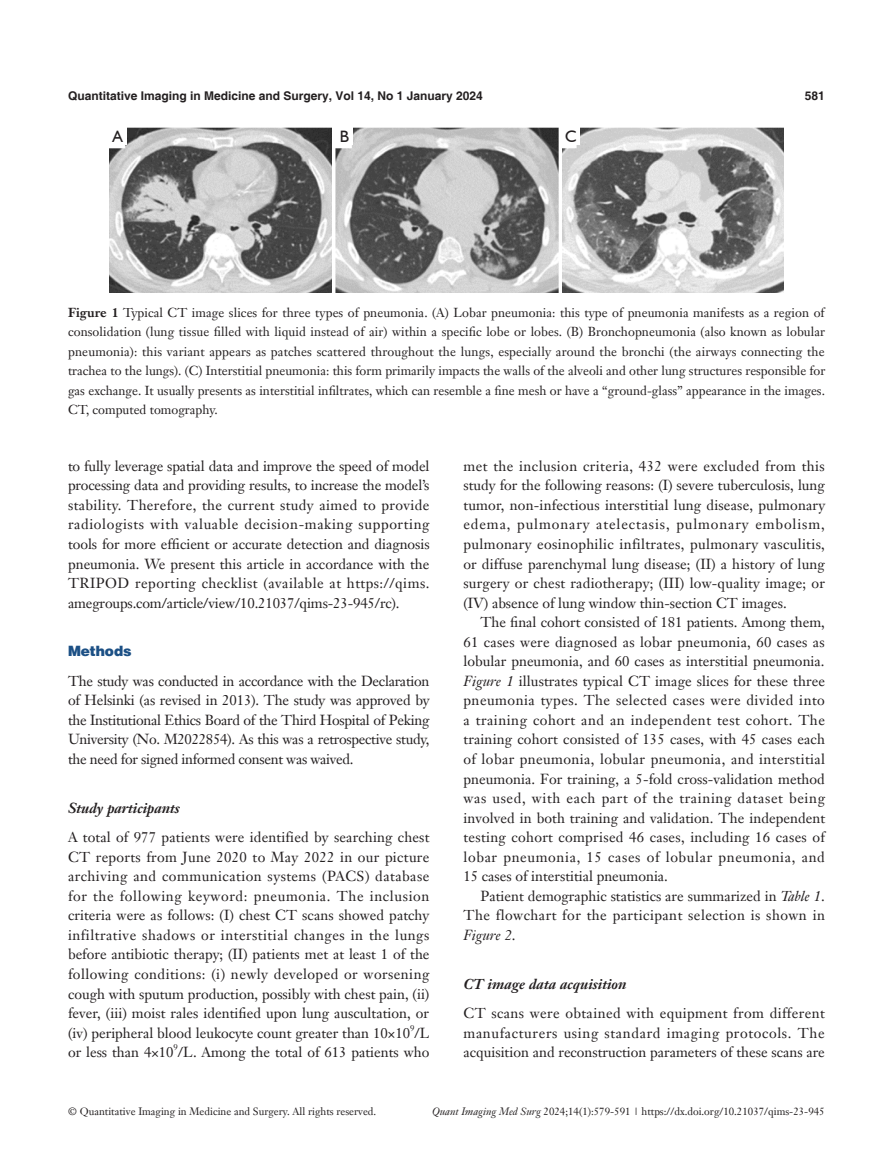
<style>
.page{position:relative;width:893px;height:1170px;background:#fff}
.page>*{position:absolute;margin:0;border:0;box-sizing:border-box;transform-origin:0 0}
.t1{font:16.5px "Humanist 521 BT";color:#231f20}
.t2{font:14.25px/19.5px "Janson Text LT";color:#231f20;text-align:justify}
.t3{font:italic 700 14.25px "Janson Text LT";color:#231f20}
.t4{font:900 14.25px "Helvetica";color:#1c5085}
.t5{font:12.75px/19.5px "Janson Text LT";color:#231f20;text-align:justify}
.t6{font:700 12px "Helvetica";color:#231f20}
.t7{font:10.5px "Janson Text LT";color:#231f20}
.t8{font:8.25px "Janson Text LT";color:#231f20}
.s1{font-weight:700}
.s2{font-style:italic}
</style>
<div class="page">
<img style="left:109px;top:128px;width:223px;height:165px">
<img style="left:336px;top:128px;width:222px;height:165px">
<img style="left:562px;top:128px;width:222px;height:165px">
<div style="left:109px;top:128px;width:17px;height:17px;background:#fff"></div>
<div style="left:336px;top:128px;width:17px;height:17px;background:#fff"></div>
<div style="left:562px;top:128px;width:17px;height:17px;background:#fff"></div>
<p class="t6" style="left:68px;top:88px;width:416px">Quantitative Imaging in Medicine and Surgery, Vol 14, No 1 January 2024</p>
<p class="t6" style="left:805px;top:88px;width:22px">581</p>
<p class="t1" style="left:113px;top:126px;width:12px">A</p>
<p class="t1" style="left:340px;top:126px;width:11px">B</p>
<p class="t1" style="left:565px;top:126px;width:13px">C</p>
<p class="t5" style="left:68px;top:302px;width:759px"><span class="s1">Figure 1</span> Typical CT image slices for three types of pneumonia. (A) Lobar pneumonia: this type of pneumonia manifests as a region of consolidation (lung tissue filled with liquid instead of air) within a specific lobe or lobes. (B) Bronchopneumonia (also known as lobular pneumonia): this variant appears as patches scattered throughout the lungs, especially around the bronchi (the airways connecting the trachea to the lungs). (C) Interstitial pneumonia: this form primarily impacts the walls of the alveoli and other lung structures responsible for gas exchange. It usually presents as interstitial infiltrates, which can resemble a fine mesh or have a “ground-glass” appearance in the images.<br>CT, computed tomography.</p>
<p class="t2" style="left:68px;top:456px;width:363px">to fully leverage spatial data and improve the speed of model processing data and providing results, to increase the model’s stability. Therefore, the current study aimed to provide radiologists with valuable decision-making supporting tools for more efficient or accurate detection and diagnosis pneumonia. We present this article in accordance with the TRIPOD reporting checklist (available at https://qims. amegroups.com/article/view/10.21037/qims-23-945/rc).</p>
<p class="t4" style="left:68px;top:642px;width:65px">Methods</p>
<p class="t2" style="left:68px;top:671px;width:363px">The study was conducted in accordance with the Declaration of Helsinki (as revised in 2013). The study was approved by the Institutional Ethics Board of the Third Hospital of Peking University (No. M2022854). As this was a retrospective study, the need for signed informed consent was waived.</p>
<p class="t3" style="left:68px;top:798px;width:113px">Study participants</p>
<p class="t2" style="left:68px;top:827px;width:363px">A total of 977 patients were identified by searching chest CT reports from June 2020 to May 2022 in our picture archiving and communication systems (PACS) database for the following keyword: pneumonia. The inclusion criteria were as follows: (I) chest CT scans showed patchy infiltrative shadows or interstitial changes in the lungs before antibiotic therapy; (II) patients met at least 1 of the following conditions: (i) newly developed or worsening cough with sputum production, possibly with chest pain, (ii) fever, (iii) moist rales identified upon lung auscultation, or (iv) peripheral blood leukocyte count greater than 10×10 /L</p>
<p class="t8" style="left:410px;top:1022px;width:6px">9</p>
<p class="t2" style="left:68px;top:1042px;width:363px">or less than 4×10 /L. Among the total of 613 patients who</p>
<p class="t8" style="left:174px;top:1041px;width:6px">9</p>
<p class="t2" style="left:463px;top:456px;width:363px">met the inclusion criteria, 432 were excluded from this study for the following reasons: (I) severe tuberculosis, lung tumor, non-infectious interstitial lung disease, pulmonary edema, pulmonary atelectasis, pulmonary embolism, pulmonary eosinophilic infiltrates, pulmonary vasculitis, or diffuse parenchymal lung disease; (II) a history of lung surgery or chest radiotherapy; (III) low-quality image; or (IV) absence of lung window thin-section CT images.</p>
<p class="t2" style="left:463px;top:612px;width:363px;text-indent:17px">The final cohort consisted of 181 patients. Among them, 61 cases were diagnosed as lobar pneumonia, 60 cases as lobular pneumonia, and 60 cases as interstitial pneumonia.<br><span class="s2">Figure 1</span> illustrates typical CT image slices for these three pneumonia types. The selected cases were divided into a training cohort and an independent test cohort. The training cohort consisted of 135 cases, with 45 cases each of lobar pneumonia, lobular pneumonia, and interstitial pneumonia. For training, a 5-fold cross-validation method was used, with each part of the training dataset being involved in both training and validation. The independent testing cohort comprised 46 cases, including 16 cases of lobar pneumonia, 15 cases of lobular pneumonia, and 15 cases of interstitial pneumonia.</p>
<p class="t2" style="left:463px;top:885px;width:363px;text-indent:17px">Patient demographic statistics are summarized in <span class="s2">Table 1</span>.<br>The flowchart for the participant selection is shown in <span class="s2">Figure 2</span>.</p>
<p class="t3" style="left:463px;top:974px;width:165px">CT image data acquisition</p>
<p class="t2" style="left:463px;top:1003px;width:363px">CT scans were obtained with equipment from different manufacturers using standard imaging protocols. The acquisition and reconstruction parameters of these scans are</p>
<p class="t7" style="left:68px;top:1104px;width:310px">© Quantitative Imaging in Medicine and Surgery. All rights reserved.</p>
<p class="t7" style="left:432px;top:1104px;width:394px"><span class="s2">Quant Imaging Med Surg</span> 2024;14(1):579-591 | https://dx.doi.org/10.21037/qims-23-945</p>
</div>
